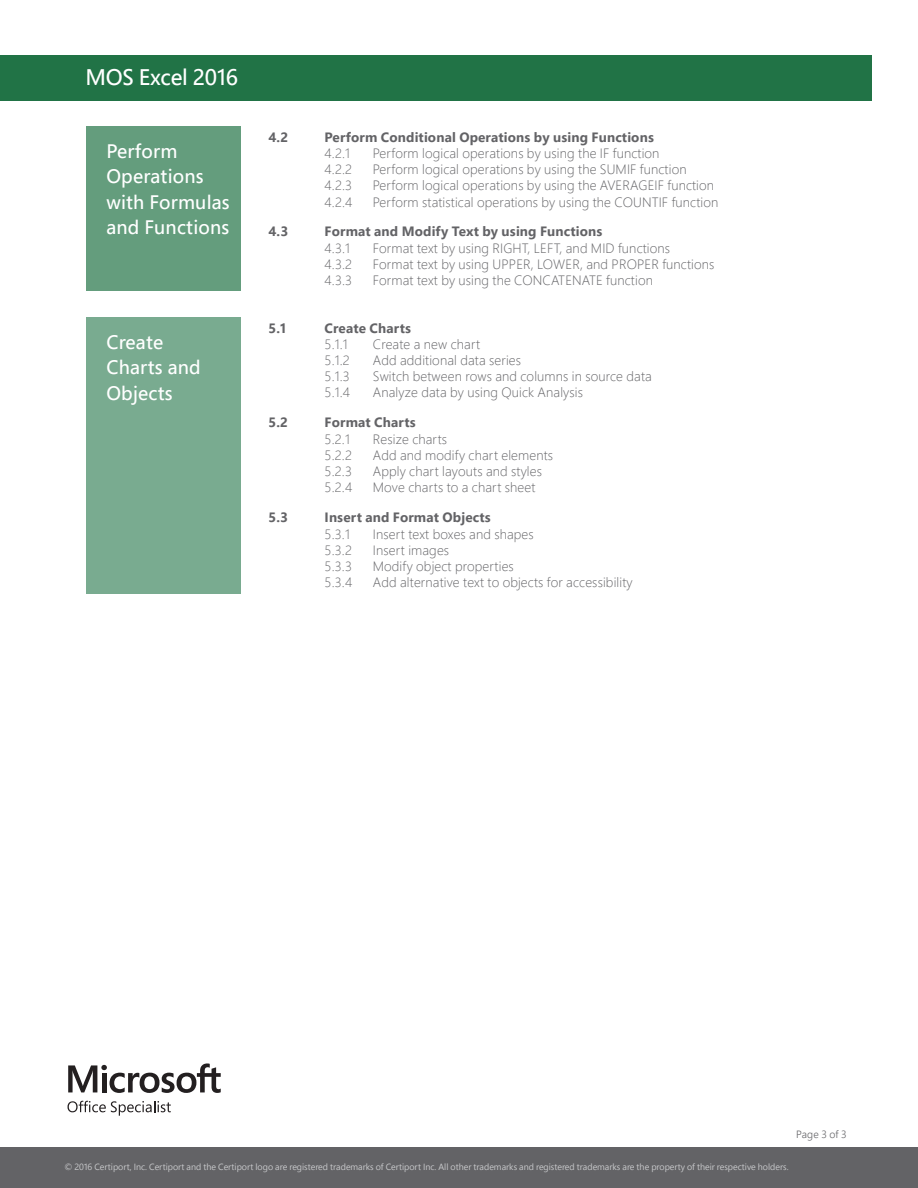
<style>
.page{position:relative;width:918px;height:1188px;background:#fff}
.page>*{position:absolute;margin:0;border:0;box-sizing:border-box;transform-origin:0 0}
.Page_Header{font:500 22.5px "Segoe Pro";letter-spacing:-.01em;color:#fff}
.Body{font:500 19.5px/25.5px "Segoe Pro";letter-spacing:.01em;color:#fff}
.Body-2{font:300 13.5px "Segoe Pro";letter-spacing:.01em;color:#636366}
.Body-3{font:700 13.5px "Segoe Pro";letter-spacing:.01em;color:#636366}
.t1{font:300 10.5px "Segoe Pro";color:#636366}
.t2{font:9px "Segoe Pro Display";color:#c7c8ca}
</style>
<div class="page">
<div style="left:87px;top:126px;width:154px;height:165px;background:#649d7d"></div>
<div style="left:87px;top:317px;width:154px;height:276px;background:#79ab90"></div>
<svg style="left:68px;top:1063px;width:153px;height:30px"></svg>
<svg style="left:68px;top:1101px;width:103px;height:15px"></svg>
<div style="left:0;top:55px;width:871px;height:46px;background:#217346"></div>
<div style="left:0;top:1148px;width:918px;height:40px;background:#636366"></div>
<p class="Page_Header" style="left:86px;top:62px;width:154px">MOS Excel 2016</p>
<p class="Body" style="left:106px;top:138px;width:125px">Perform<br>Operations with Formulas and Functions</p>
<p class="Body" style="left:106px;top:329px;width:96px">Create<br>Charts and<br>Objects</p>
<p class="Body-3" style="left:268px;top:128px;width:21px">4.2</p>
<p class="Body-3" style="left:325px;top:128px;width:331px">Perform Conditional Operations by using Functions</p>
<p class="Body-2" style="left:325px;top:144px;width:27px">4.2.1</p>
<p class="Body-2" style="left:373px;top:144px;width:288px">Perform logical operations by using the IF function</p>
<p class="Body-2" style="left:325px;top:160px;width:29px">4.2.2</p>
<p class="Body-2" style="left:373px;top:160px;width:315px">Perform logical operations by using the SUMIF function</p>
<p class="Body-2" style="left:325px;top:176px;width:29px">4.2.3</p>
<p class="Body-2" style="left:373px;top:176px;width:343px">Perform logical operations by using the AVERAGEIF function</p>
<p class="Body-2" style="left:325px;top:193px;width:29px">4.2.4</p>
<p class="Body-2" style="left:373px;top:193px;width:347px">Perform statistical operations by using the COUNTIF function</p>
<p class="Body-3" style="left:268px;top:222px;width:21px">4.3</p>
<p class="Body-3" style="left:325px;top:222px;width:279px">Format and Modify Text by using Functions</p>
<p class="Body-2" style="left:325px;top:239px;width:27px">4.3.1</p>
<p class="Body-2" style="left:373px;top:239px;width:299px">Format text by using RIGHT, LEFT, and MID functions</p>
<p class="Body-2" style="left:325px;top:255px;width:29px">4.3.2</p>
<p class="Body-2" style="left:373px;top:255px;width:343px">Format text by using UPPER, LOWER, and PROPER functions</p>
<p class="Body-2" style="left:325px;top:271px;width:29px">4.3.3</p>
<p class="Body-2" style="left:373px;top:271px;width:282px">Format text by using the CONCATENATE function</p>
<p class="Body-3" style="left:268px;top:318px;width:19px">5.1</p>
<p class="Body-3" style="left:325px;top:318px;width:88px">Create Charts</p>
<p class="Body-2" style="left:325px;top:335px;width:25px">5.1.1</p>
<p class="Body-2" style="left:373px;top:335px;width:109px">Create a new chart</p>
<p class="Body-2" style="left:325px;top:351px;width:27px">5.1.2</p>
<p class="Body-2" style="left:373px;top:351px;width:150px">Add additional data series</p>
<p class="Body-2" style="left:325px;top:367px;width:27px">5.1.3</p>
<p class="Body-2" style="left:373px;top:367px;width:280px">Switch between rows and columns in source data</p>
<p class="Body-2" style="left:325px;top:383px;width:27px">5.1.4</p>
<p class="Body-2" style="left:373px;top:383px;width:212px">Analyze data by using Quick Analysis</p>
<p class="Body-3" style="left:268px;top:413px;width:21px">5.2</p>
<p class="Body-3" style="left:325px;top:413px;width:93px">Format Charts</p>
<p class="Body-2" style="left:325px;top:430px;width:27px">5.2.1</p>
<p class="Body-2" style="left:373px;top:430px;width:76px">Resize charts</p>
<p class="Body-2" style="left:325px;top:446px;width:29px">5.2.2</p>
<p class="Body-2" style="left:373px;top:446px;width:182px">Add and modify chart elements</p>
<p class="Body-2" style="left:325px;top:462px;width:29px">5.2.3</p>
<p class="Body-2" style="left:373px;top:462px;width:171px">Apply chart layouts and styles</p>
<p class="Body-2" style="left:325px;top:478px;width:29px">5.2.4</p>
<p class="Body-2" style="left:373px;top:478px;width:164px">Move charts to a chart sheet</p>
<p class="Body-3" style="left:268px;top:508px;width:21px">5.3</p>
<p class="Body-3" style="left:325px;top:508px;width:168px">Insert and Format Objects</p>
<p class="Body-2" style="left:325px;top:525px;width:27px">5.3.1</p>
<p class="Body-2" style="left:373px;top:525px;width:162px">Insert text boxes and shapes</p>
<p class="Body-2" style="left:325px;top:541px;width:29px">5.3.2</p>
<p class="Body-2" style="left:373px;top:541px;width:78px">Insert images</p>
<p class="Body-2" style="left:325px;top:557px;width:29px">5.3.3</p>
<p class="Body-2" style="left:373px;top:557px;width:143px">Modify object properties</p>
<p class="Body-2" style="left:325px;top:573px;width:29px">5.3.4</p>
<p class="Body-2" style="left:373px;top:573px;width:261px">Add alternative text to objects for accessibility</p>
<p class="t2" style="left:64px;top:1160px;width:726px">© 2016 Certiport, Inc. Certiport and the Certiport logo are registered trademarks of Certiport Inc. All other trademarks and registered trademarks are the property of their respective holders.</p>
<p class="t1" style="left:796px;top:1127px;width:52px">Page 3 of 3</p>
</div>
